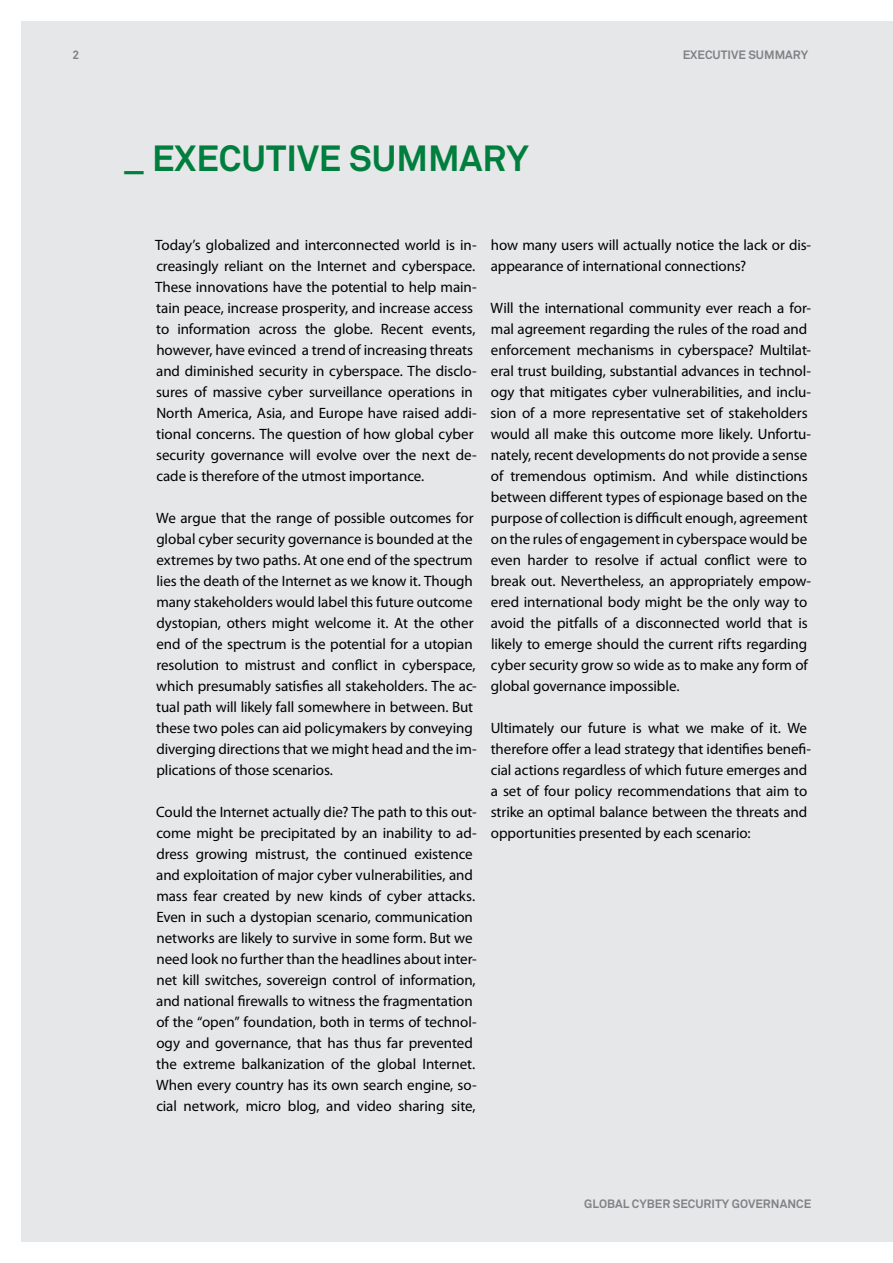
<style>
.page{position:relative;width:893px;height:1263px;background:#fff}
.page>*{position:absolute;margin:0;border:0;box-sizing:border-box;transform-origin:0 0}
.t1{font:700 36px "Akkurat";color:#007e3d}
.t2{font:15px/21px "Myriad Pro";letter-spacing:-.005em;color:#000}
.t3{font:700 12px "Akkurat";color:#808285}
</style>
<div class="page">
<div style="left:21px;top:21px;width:872px;height:1221px;background:#e6e7e8"></div>
<p class="t3" style="left:72px;top:47px;width:8px">2</p>
<p class="t3" style="left:683px;top:47px;width:84px">EXECUTIVE SUMM</p>
<p class="t3" style="left:785px;top:47px;width:25px">ARY</p>
<p class="t3" style="left:756px;top:47px;width:11px">M</p>
<h1 class="t1" style="left:123px;top:135px;width:277px">_ EXECUTIVE SUMM</h1>
<h1 class="t1" style="left:460px;top:135px;width:71px">ARY</h1>
<p class="t2" style="left:155px;top:234px;width:323px">Today’s globalized and interconnected world is in&shy;creasingly reliant on the Internet and cyberspace.<br>These innovations have the potential to help main&shy;tain peace, increase prosperity, and increase access to information across the globe. Recent events, however, have evinced a trend of increasing threats and diminished security in cyberspace. The disclo&shy;sures of massive cyber surveillance operations in North America, Asia, and Europe have raised addi&shy;tional concerns. The question of how global cyber security governance will evolve over the next de&shy;cade is therefore of the utmost importance.</p>
<p class="t2" style="left:156px;top:507px;width:322px">We argue that the range of possible outcomes for global cyber security governance is bounded at the extremes by two paths. At one end of the spectrum lies the death of the Internet as we know it. Though many stakeholders would label this future outcome dystopian, others might welcome it. At the other end of the spectrum is the potential for a utopian resolution to mistrust and conflict in cyberspace, which presumably satisfies all stakeholders. The ac&shy;tual path will likely fall somewhere in between. But these two poles can aid policymakers by conveying diverging directions that we might head and the im&shy;plications of those scenarios.</p>
<p class="t2" style="left:156px;top:801px;width:322px">Could the Internet actually die? The path to this out&shy;come might be precipitated by an inability to ad&shy;dress growing mistrust, the continued existence and exploitation of major cyber vulnerabilities, and mass fear created by new kinds of cyber attacks.<br>Even in such a dystopian scenario, communication networks are likely to survive in some form. But we need look no further than the headlines about inter&shy;net kill switches, sovereign control of information, and national firewalls to witness the fragmentation of the “open” foundation, both in terms of technol&shy;ogy and governance, that has thus far prevented the extreme balkanization of the global Internet.<br>When every country has its own search engine, so&shy;cial network, micro blog, and video sharing site,</p>
<p class="t2" style="left:491px;top:234px;width:322px">how many users will actually notice the lack or dis&shy;appearance of international connections?</p>
<p class="t2" style="left:491px;top:297px;width:322px">Will the international community ever reach a for&shy;mal agreement regarding the rules of the road and enforcement mechanisms in cyberspace? Multilat&shy;eral trust building, substantial advances in technol&shy;ogy that mitigates cyber vulnerabilities, and inclu&shy;sion of a more representative set of stakeholders would all make this outcome more likely. Unfortu&shy;nately, recent developments do not provide a sense of tremendous optimism. And while distinctions between different types of espionage based on the purpose of collection is difficult enough, agreement on the rules of engagement in cyberspace would be even harder to resolve if actual conflict were to break out. Nevertheless, an appropriately empow&shy;ered international body might be the only way to avoid the pitfalls of a disconnected world that is likely to emerge should the current rifts regarding cyber security grow so wide as to make any form of global governance impossible.</p>
<p class="t2" style="left:491px;top:717px;width:322px">Ultimately our future is what we make of it. We therefore offer a lead strategy that identifies benefi&shy;cial actions regardless of which future emerges and a set of four policy recommendations that aim to strike an optimal balance between the threats and opportunities presented by each scenario:</p>
<p class="t3" style="left:584px;top:1196px;width:17px">GLOBAL</p>
<p class="t3" style="left:632px;top:1196px;width:24px">CYBER</p>
<p class="t3" style="left:673px;top:1196px;width:77px">SECURITY GOVERNANCE</p>
<p class="t3" style="left:592px;top:1196px;width:5px">L</p>
<p class="t3" style="left:740px;top:1196px;width:9px">EN</p>
</div>
